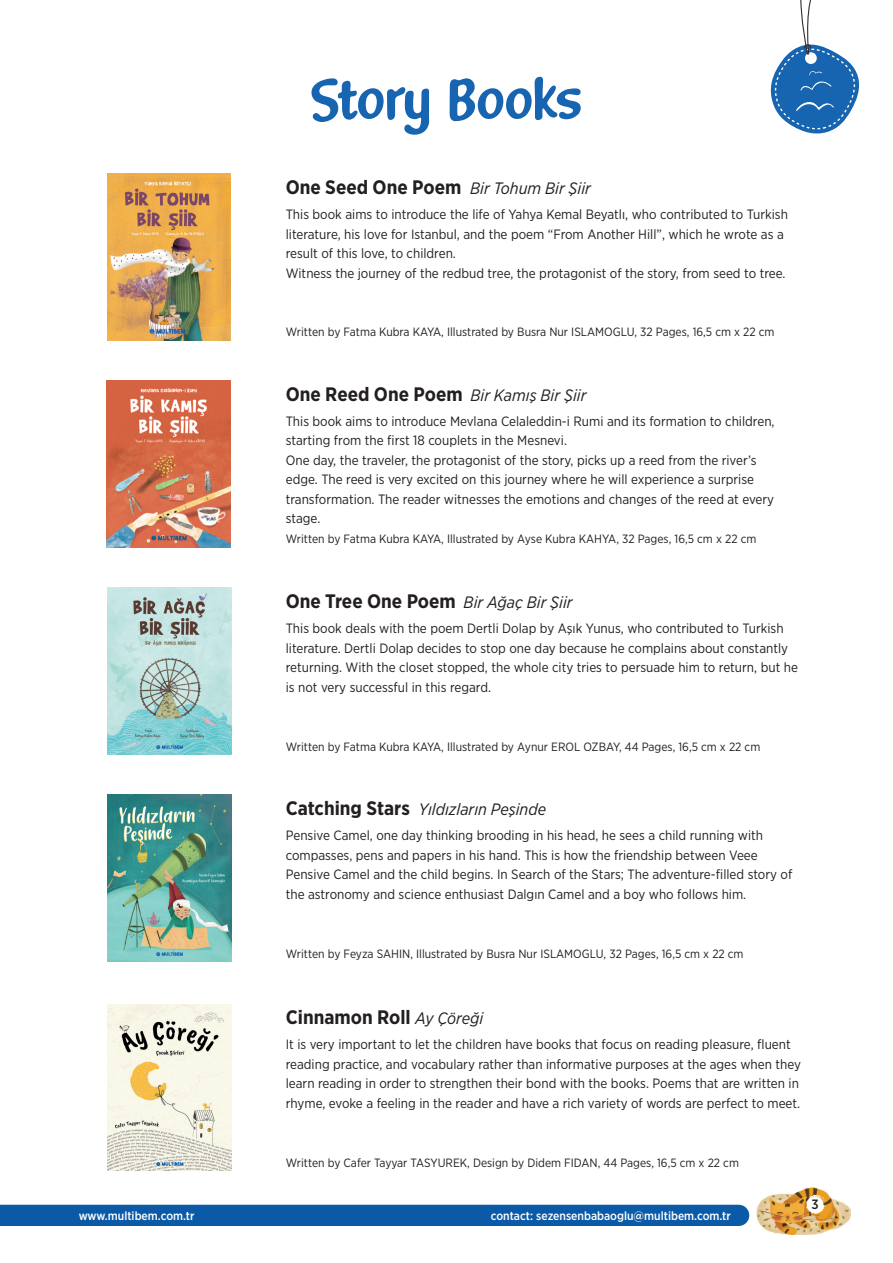
<style>
.page{position:relative;width:893px;height:1263px;background:#fff}
.page>*{position:absolute;margin:0;border:0;box-sizing:border-box;transform-origin:0 0}
.t1{font:60px "Delightious";letter-spacing:-.01em;color:#1764b1}
.t2{font:700 19.5px "Gotham Narrow";color:#231f20}
.t3{font:italic 16.5px "Gotham Narrow";color:#231f20}
.t4{font:13.5px/19.5px "Gotham Narrow";color:#231f20}
.t5{font:500 13.5px "Gotham Narrow";color:#231f20}
.t6{font:12px "Gotham Narrow";color:#231f20}
.t7{font:500 12px "Gotham Narrow";color:#fff}
.s1{font-weight:700;font-style:normal;font-size:19.5px}
.s2{font-weight:400;font-style:italic;font-size:16.5px}
</style>
<div class="page">
<img style="left:757px;top:1187px;width:93px;height:48px">
<svg style="left:806px;top:1194px;width:20px;height:20px"></svg>
<div style="left:0;top:1205px;width:749px;height:21px;background:#0a5aa8"></div>
<img style="left:107px;top:174px;width:123px;height:166px">
<img style="left:106px;top:380px;width:125px;height:168px">
<img style="left:107px;top:381px;width:123px;height:166px">
<img style="left:107px;top:587px;width:125px;height:1px">
<img style="left:107px;top:588px;width:125px;height:167px">
<img style="left:107px;top:795px;width:125px;height:166px">
<img style="left:108px;top:1004px;width:123px;height:167px">
<svg style="left:770px;top:0;width:89px;height:134px"></svg>
<h1 class="t1" style="left:311px;top:67px;width:273px">Story Books</h1>
<p class="t3" style="left:286px;top:178px;width:307px"><span class="s1">One Seed One Poem</span> Bir Tohum Bir Şiir</p>
<p class="t4" style="left:286px;top:204px;width:504px">This book aims to introduce the life of Yahya Kemal Beyatlı, who contributed to Turkish literature, his love for Istanbul, and the poem “From Another Hill”, which he wrote as a result of this love, to children.<br>Witness the journey of the redbud tree, the protagonist of the story, from seed to tree.</p>
<p class="t6" style="left:286px;top:325px;width:490px">Written by Fatma Kubra KAYA, Illustrated by Busra Nur ISLAMOGLU, 32 Pages, 16,5 cm x 22 cm</p>
<p class="t3" style="left:286px;top:385px;width:302px"><span class="s1">One Reed One Poem</span> Bir Kamış Bir Şiir</p>
<p class="t4" style="left:286px;top:411px;width:490px">This book aims to introduce Mevlana Celaleddin-i Rumi and its formation to children, starting from the first 18 couplets in the Mesnevi.<br>One day, the traveler, the protagonist of the story, picks up a reed from the river’s edge. The reed is very excited on this journey where he will experience a surprise transformation. The reader witnesses the emotions and changes of the reed at every stage.</p>
<p class="t6" style="left:286px;top:532px;width:472px">Written by Fatma Kubra KAYA, Illustrated by Ayse Kubra KAHYA, 32 Pages, 16,5 cm x 22 cm</p>
<h2 class="t2" style="left:286px;top:589px;width:288px">One Tree One Poem <span class="s2">Bir Ağaç Bir Şiir</span></h2>
<p class="t4" style="left:286px;top:618px;width:514px">This book deals with the poem Dertli Dolap by Aşık Yunus, who contributed to Turkish literature. Dertli Dolap decides to stop one day because he complains about constantly returning. With the closet stopped, the whole city tries to persuade him to return, but he is not very successful in this regard.</p>
<p class="t6" style="left:286px;top:739px;width:476px">Written by Fatma Kubra KAYA, Illustrated by Aynur EROL OZBAY, 44 Pages, 16,5 cm x 22 cm</p>
<p class="t3" style="left:286px;top:799px;width:262px"><span class="s1">Catching Stars</span> Yıldızların Peşinde</p>
<p class="t4" style="left:286px;top:825px;width:508px">Pensive Camel, one day thinking brooding in his head, he sees a child running with compasses, pens and papers in his hand. This is how the friendship between Veee Pensive Camel and the child begins. In Search of the Stars; The adventure-filled story of the astronomy and science enthusiast Dalgın Camel and a boy who follows him.</p>
<p class="t6" style="left:286px;top:946px;width:459px">Written by Feyza SAHIN, Illustrated by Busra Nur ISLAMOGLU, 32 Pages, 16,5 cm x 22 cm</p>
<h2 class="t2" style="left:286px;top:1005px;width:199px">Cinnamon Roll <span class="s2">Ay Çöreği</span></h2>
<p class="t4" style="left:286px;top:1034px;width:517px">It is very important to let the children have books that focus on reading pleasure, fluent reading practice, and vocabulary rather than informative purposes at the ages when they learn reading in order to strengthen their bond with the books. Poems that are written in rhyme, evoke a feeling in the reader and have a rich variety of words are perfect to meet.</p>
<p class="t6" style="left:286px;top:1155px;width:455px">Written by Cafer Tayyar TASYUREK, Design by Didem FIDAN, 44 Pages, 16,5 cm x 22 cm</p>
<p class="t7" style="left:79px;top:1208px;width:117px">www.multibem.com.tr</p>
<p class="t7" style="left:491px;top:1208px;width:242px">contact: sezensenbabaoglu@multibem.com.tr</p>
<p class="t5" style="left:811px;top:1196px;width:9px">3</p>
</div>
